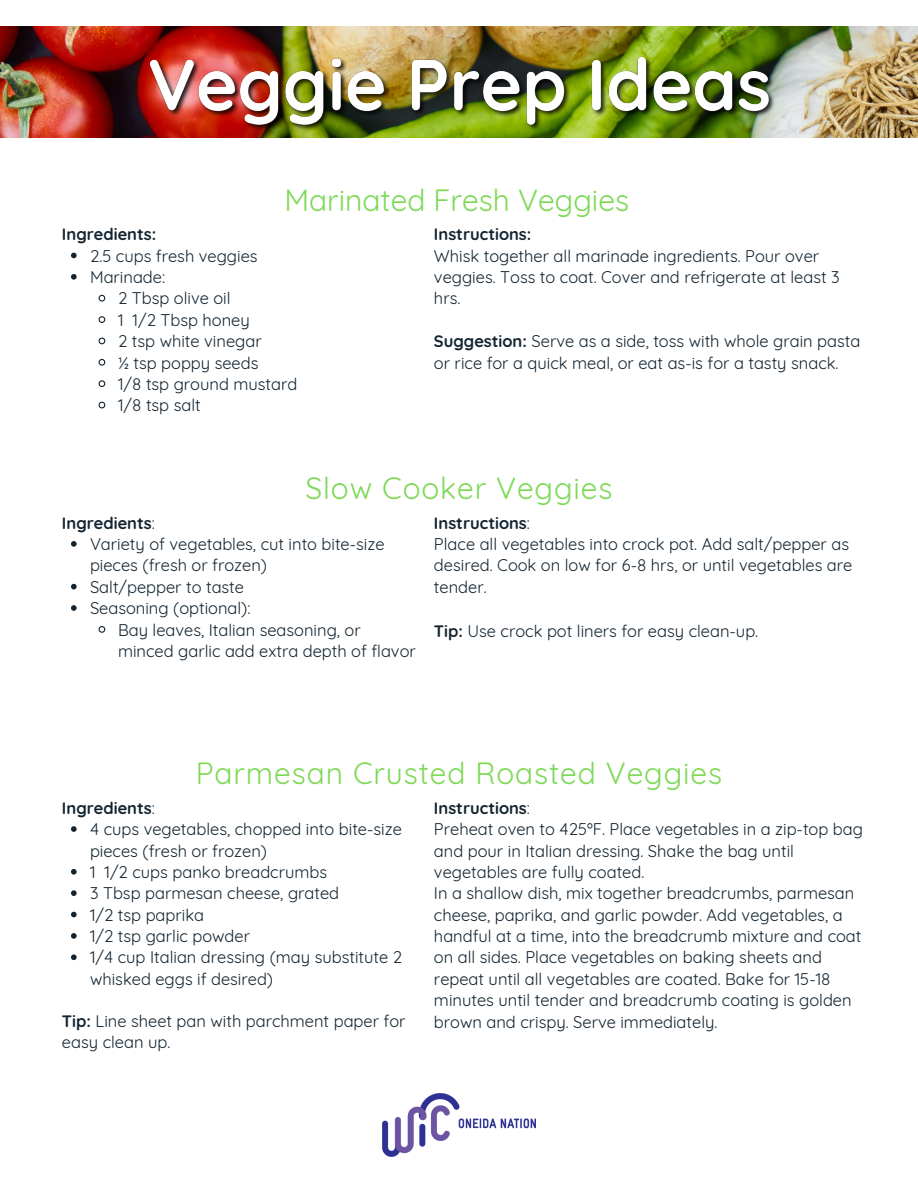
<style>
.page{position:relative;width:918px;height:1188px;background:#fff}
.page>*{position:absolute;margin:0;border:0;box-sizing:border-box;transform-origin:0 0}
.t1{font:30px "Quicksand";letter-spacing:.03em;color:#7ed957}
.t2{font:30px "Quicksand";color:#7ed957}
.t3{font:16.5px/21.3px "Quicksand";color:#132430}
.t4{font:700 16.5px "Quicksand";color:#132430}
.s1{font-weight:700}
.s2{font-weight:400}
</style>
<div class="page">
<img style="left:0;top:27px;width:918px;height:110px">
<svg style="left:71px;top:541px;width:6px;height:6px"></svg>
<svg style="left:71px;top:584px;width:6px;height:5px"></svg>
<svg style="left:71px;top:605px;width:6px;height:6px"></svg>
<svg style="left:98px;top:626px;width:8px;height:7px"></svg>
<img style="left:383px;top:1093px;width:153px;height:63px">
<img style="left:144px;top:35px;width:636px;height:102px">
<svg style="left:71px;top:253px;width:6px;height:5px"></svg>
<svg style="left:71px;top:274px;width:6px;height:6px"></svg>
<svg style="left:98px;top:294px;width:8px;height:8px"></svg>
<svg style="left:98px;top:316px;width:8px;height:7px"></svg>
<svg style="left:98px;top:337px;width:8px;height:8px"></svg>
<svg style="left:98px;top:359px;width:8px;height:7px"></svg>
<svg style="left:98px;top:380px;width:8px;height:7px"></svg>
<svg style="left:98px;top:401px;width:8px;height:8px"></svg>
<svg style="left:71px;top:826px;width:6px;height:6px"></svg>
<svg style="left:71px;top:869px;width:6px;height:6px"></svg>
<svg style="left:71px;top:890px;width:6px;height:6px"></svg>
<svg style="left:71px;top:912px;width:6px;height:5px"></svg>
<svg style="left:71px;top:933px;width:6px;height:6px"></svg>
<svg style="left:71px;top:954px;width:6px;height:6px"></svg>
<p class="t2" style="left:284px;top:181px;width:346px">Marinated Fresh Veggies</p>
<p class="t4" style="left:62px;top:224px;width:96px">Ingredients:</p>
<p class="t4" style="left:434px;top:224px;width:99px">Instructions:</p>
<p class="t3" style="left:434px;top:245px;width:407px">Whisk together all marinade ingredients. Pour over veggies. Toss to coat. Cover and refrigerate at least 3 hrs.</p>
<p class="t3" style="left:434px;top:330px;width:428px"><span class="s1">Suggestion:</span> Serve as a side, toss with whole grain pasta or rice for a quick meal, or eat as-is for a tasty snack.</p>
<p class="t3" style="left:90px;top:245px;width:169px">2.5 cups fresh veggies</p>
<p class="t3" style="left:90px;top:266px;width:77px">Marinade:</p>
<p class="t3" style="left:118px;top:288px;width:114px">2 Tbsp olive oil</p>
<p class="t3" style="left:118px;top:309px;width:133px">1 1/2 Tbsp honey</p>
<p class="t3" style="left:118px;top:330px;width:145px">2 tsp white vinegar</p>
<p class="t3" style="left:118px;top:352px;width:142px">½ tsp poppy seeds</p>
<p class="t3" style="left:118px;top:373px;width:181px">1/8 tsp ground mustard</p>
<p class="t3" style="left:118px;top:394px;width:84px">1/8 tsp salt</p>
<p class="t1" style="left:305px;top:469px;width:309px">Slow Cooker Veggies</p>
<p class="t4" style="left:62px;top:512px;width:94px">Ingredients<span class="s2">:</span></p>
<p class="t4" style="left:434px;top:512px;width:97px">Instructions<span class="s2">:</span></p>
<p class="t3" style="left:434px;top:533px;width:420px">Place all vegetables into crock pot. Add salt/pepper as desired. Cook on low for 6-8 hrs, or until vegetables are tender.</p>
<p class="t3" style="left:90px;top:533px;width:296px">Variety of vegetables, cut into bite-size pieces (fresh or frozen)</p>
<p class="t3" style="left:90px;top:576px;width:156px">Salt/pepper to taste</p>
<p class="t3" style="left:90px;top:597px;width:162px">Seasoning (optional):</p>
<p class="t3" style="left:118px;top:619px;width:299px">Bay leaves, Italian seasoning, or minced garlic add extra depth of flavor</p>
<p class="t3" style="left:434px;top:620px;width:326px"><span class="s1">Tip:</span> Use crock pot liners for easy clean-up.</p>
<p class="t1" style="left:196px;top:754px;width:528px">Parmesan Crusted Roasted Veggies</p>
<p class="t4" style="left:62px;top:797px;width:94px">Ingredients<span class="s2">:</span></p>
<p class="t4" style="left:434px;top:797px;width:97px">Instructions<span class="s2">:</span></p>
<p class="t3" style="left:434px;top:818px;width:430px">Preheat oven to 425ºF. Place vegetables in a zip-top bag and pour in Italian dressing. Shake the bag until vegetables are fully coated.</p>
<p class="t3" style="left:434px;top:883px;width:429px">In a shallow dish, mix together breadcrumbs, parmesan cheese, paprika, and garlic powder. Add vegetables, a handful at a time, into the breadcrumb mixture and coat on all sides. Place vegetables on baking sheets and repeat until all vegetables are coated. Bake for 15-18 minutes until tender and breadcrumb coating is golden brown and crispy. Serve immediately.</p>
<p class="t3" style="left:90px;top:818px;width:313px">4 cups vegetables, chopped into bite-size pieces (fresh or frozen)</p>
<p class="t3" style="left:90px;top:861px;width:239px">1 1/2 cups panko breadcrumbs</p>
<p class="t3" style="left:90px;top:883px;width:251px">3 Tbsp parmesan cheese, grated</p>
<p class="t3" style="left:90px;top:904px;width:116px">1/2 tsp paprika</p>
<p class="t3" style="left:90px;top:925px;width:162px">1/2 tsp garlic powder</p>
<p class="t3" style="left:90px;top:947px;width:314px">1/4 cup Italian dressing (may substitute 2 whisked eggs if desired)</p>
<p class="t3" style="left:62px;top:1010px;width:345px"><span class="s1">Tip:</span> Line sheet pan with parchment paper for easy clean up.</p>
</div>
